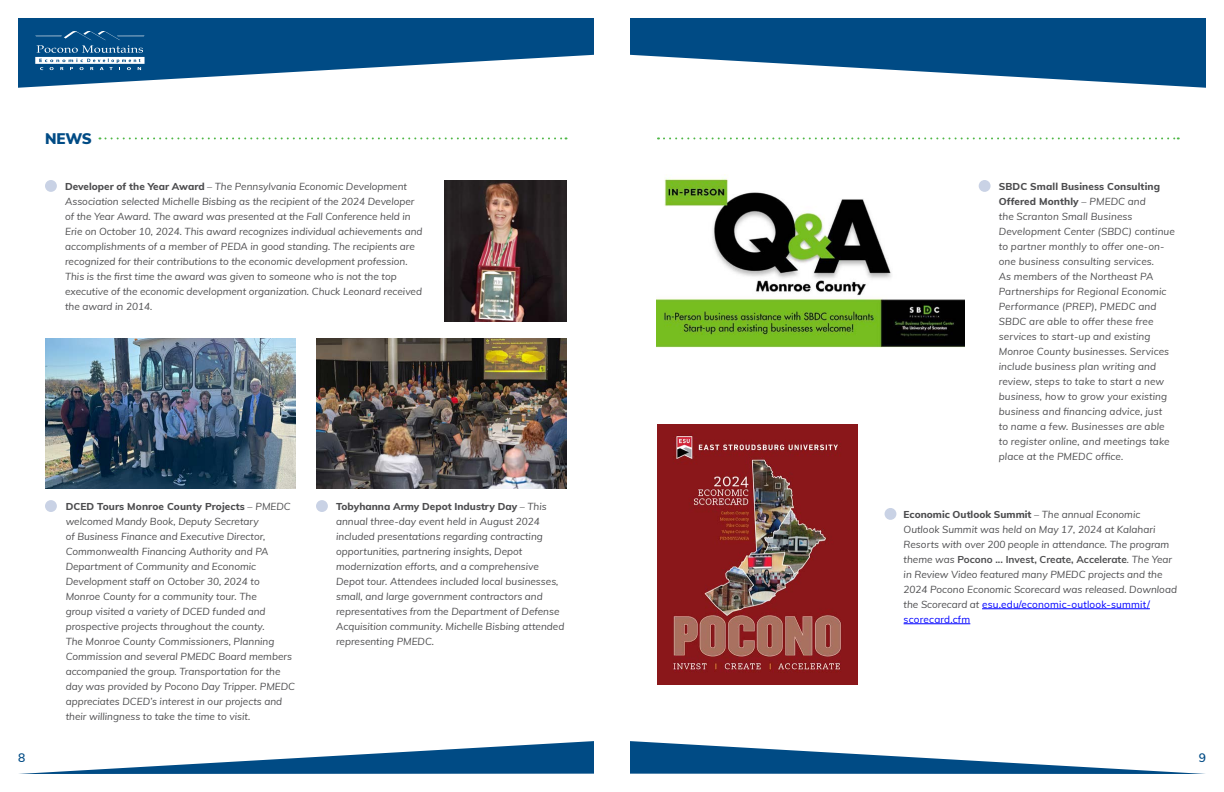
<style>
.page{position:relative;width:1224px;height:792px;background:#fff}
.page>*{position:absolute;margin:0;border:0;box-sizing:border-box;transform-origin:0 0}
.t1{font:900 15px "Muli";color:#004b85}
.t2{font:600 12px "Muli";color:#004b85}
.t3{font:italic 10px/15px "Muli";color:#4d4d4f}
.s1{font-weight:800;font-style:normal}
.s2{font-weight:700;font-style:normal}
.s3{font-style:normal;color:#00f}
</style>
<div class="page">
<svg style="left:18px;top:18px;width:576px;height:70px;fill:#004b85"></svg>
<svg style="left:630px;top:18px;width:576px;height:70px;fill:#004b85"></svg>
<svg style="left:35px;top:30px;width:110px;height:40px"></svg>
<svg style="left:19px;top:741px;width:575px;height:33px"></svg>
<svg style="left:630px;top:741px;width:575px;height:33px"></svg>
<hr style="left:982px;top:609px;width:168px;height:1px;background:#00f">
<hr style="left:904px;top:624px;width:66px;height:1px;background:#00f">
<img style="left:316px;top:338px;width:251px;height:151px">
<img style="left:445px;top:180px;width:122px;height:141px">
<img style="left:45px;top:338px;width:251px;height:151px">
<img style="left:657px;top:175px;width:307px;height:172px">
<img style="left:657px;top:425px;width:201px;height:260px">
<div style="left:316px;top:500px;width:12px;height:12px;background:#c9d2e5;border-radius:50%"></div>
<div style="left:979px;top:180px;width:12px;height:12px;background:#c9d2e5;border-radius:50%"></div>
<div style="left:885px;top:508px;width:11px;height:12px;background:#c9d2e5;border-radius:50%"></div>
<div style="left:45px;top:180px;width:12px;height:12px;background:#c9d2e5;border-radius:50%"></div>
<div style="left:45px;top:500px;width:12px;height:12px;background:#c9d2e5;border-radius:50%"></div>
<svg style="left:99px;top:137px;width:468px;height:2px"></svg>
<svg style="left:658px;top:137px;width:521px;height:2px"></svg>
<h1 class="t1" style="left:45px;top:128px;width:49px">NEWS</h1>
<p class="t3" style="left:65px;top:178px;width:359px"><span class="s1">Developer of the Year Award</span> – The Pennsylvania Economic Development Association selected Michelle Bisbing as the recipient of the 2024 Developer of the Year Award. The award was presented at the Fall Conference held in Erie on October 10, 2024. This award recognizes individual achievements and accomplishments of a member of PEDA in good standing. The recipients are recognized for their contributions to the economic development profession.<br>This is the first time the award was given to someone who is not the top executive of the economic development organization. Chuck Leonard received the award in 2014.</p>
<p class="t3" style="left:66px;top:499px;width:231px"><span class="s1">DCED Tours Monroe County Projects</span> – PMEDC welcomed Mandy Book, Deputy Secretary<br>of Business Finance and Executive Director, Commonwealth Financing Authority and PA Department of Community and Economic Development staff on October 30, 2024 to Monroe County for a community tour. The<br>group visited a variety of DCED funded and prospective projects throughout the county.<br>The Monroe County Commissioners, Planning Commission and several PMEDC Board members accompanied the group. Transportation for the day was provided by Pocono Day Tripper. PMEDC appreciates DCED’s interest in our projects and their willingness to take the time to visit.</p>
<p class="t3" style="left:336px;top:499px;width:230px"><span class="s1">Tobyhanna Army Depot Industry Day</span> – This annual three-day event held in August 2024 included presentations regarding contracting opportunities, partnering insights, Depot modernization efforts, and a comprehensive Depot tour. Attendees included local businesses, small, and large government contractors and representatives from the Department of Defense Acquisition community. Michelle Bisbing attended representing PMEDC.</p>
<p class="t3" style="left:999px;top:178px;width:178px"><span class="s1">SBDC Small Business Consulting Offered Monthly</span> – PMEDC and<br>the Scranton Small Business Development Center (SBDC) continue to partner monthly to offer one-on&shy;one business consulting services.<br>As members of the Northeast PA Partnerships for Regional Economic Performance (PREP), PMEDC and SBDC are able to offer these free services to start-up and existing Monroe County businesses. Services include business plan writing and review, steps to take to start a new business, how to grow your existing business and financing advice, just<br>to name a few. Businesses are able to register online, and meetings take place at the PMEDC office.</p>
<p class="t3" style="left:904px;top:506px;width:275px"><span class="s1">Economic Outlook Summit</span> – The annual Economic Outlook Summit was held on May 17, 2024 at Kalahari Resorts with over 200 people in attendance. The program theme was <span class="s2">Pocono ... Invest, Create, Accelerate</span>. The Year in Review Video featured many PMEDC projects and the 2024 Pocono Economic Scorecard was released. Download the Scorecard at <span class="s3">esu.edu/economic-outlook-summit/ scorecard.cfm</span></p>
<p class="t2" style="left:18px;top:749px;width:9px">8</p>
<p class="t2" style="left:1199px;top:749px;width:9px">9</p>
</div>
